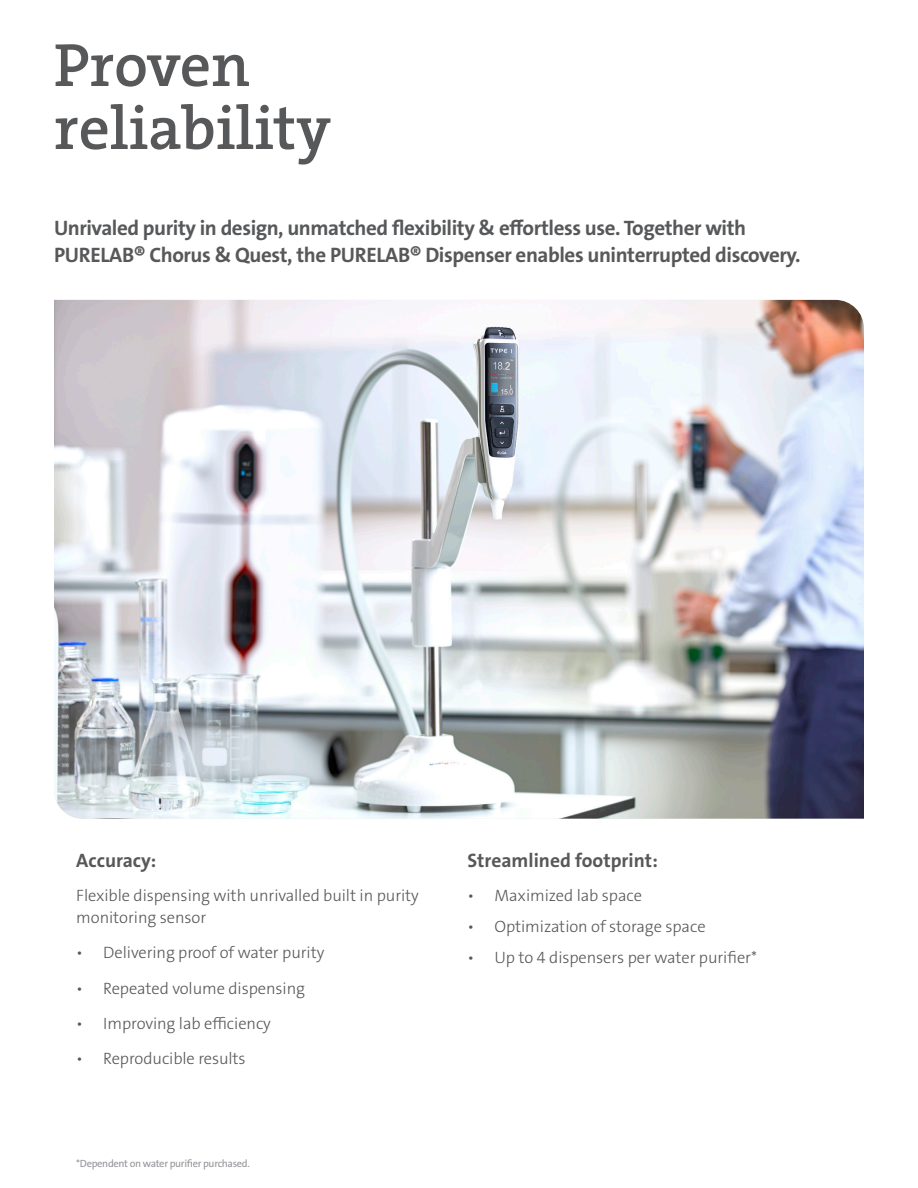
<style>
.page{position:relative;width:918px;height:1188px;background:#fff}
.page>*{position:absolute;margin:0;border:0;box-sizing:border-box;transform-origin:0 0}
.t1{font:61.5px/63px "The Serif Veolia W6 Se Bld";color:#57585a}
.t2{font:21px/27px "The Sans Veolia W7 Bld";letter-spacing:-.02em;color:#57585a}
.t3{font:19.5px "The Sans Veolia W7 Bld";color:#57585a}
.t4{font:16.5px/22.5px "The Sans Veolia W3 Lig";letter-spacing:-.005em;color:#57585a}
.t5{font:10.5px "The Sans Veolia W5 Pla";letter-spacing:-.03em;color:#949499}
.s1{font-family:"The Serif Veolia W7 Bld"}
</style>
<div class="page">
<img style="left:54px;top:300px;width:810px;height:519px">
<p class="t1" style="left:54px;top:34px;width:278px">Proven reliability</p>
<p class="t2" style="left:54px;top:215px;width:748px">Unrivaled purity in design, unmatched flexibility &amp; effortless use. Together with<br>PURELAB<span class="s1">®</span> Chorus &amp; Quest, the PURELAB® Dispenser enables uninterrupted discovery.</p>
<p class="t3" style="left:76px;top:848px;width:82px">Accuracy:</p>
<p class="t3" style="left:468px;top:848px;width:192px">Streamlined footprint:</p>
<p class="t4" style="left:76px;top:884px;width:344px">Flexible dispensing with unrivalled built in purity monitoring sensor</p>
<p class="t4" style="left:76px;top:942px;width:250px">• Delivering proof of water purity</p>
<p class="t4" style="left:76px;top:977px;width:230px">• Repeated volume dispensing</p>
<p class="t4" style="left:76px;top:1012px;width:196px">• Improving lab efficiency</p>
<p class="t4" style="left:76px;top:1047px;width:171px">• Reproducible results</p>
<p class="t5" style="left:76px;top:1156px;width:175px">*Dependent on water purifier purchased.</p>
<p class="t4" style="left:468px;top:884px;width:176px">• Maximized lab space</p>
<p class="t4" style="left:468px;top:915px;width:240px">• Optimization of storage space</p>
<p class="t4" style="left:468px;top:946px;width:291px">• Up to 4 dispensers per water purifier*</p>
</div>
